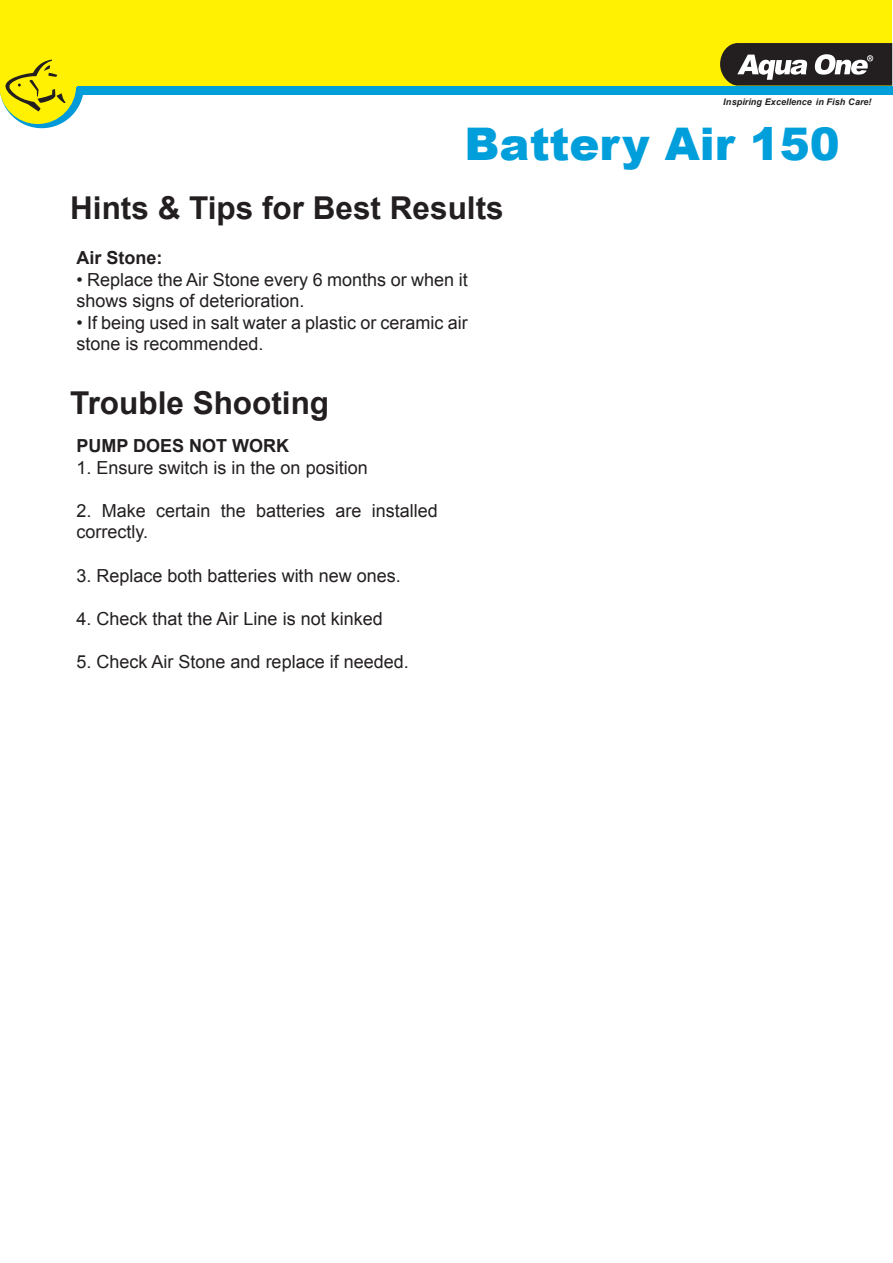
<style>
.page{position:relative;width:893px;height:1263px;background:#fff}
.page>*{position:absolute;margin:0;border:0;box-sizing:border-box;transform-origin:0 0}
.t1{font:900 45px "Arial";color:#009fdb}
.t2{font:700 31.5px "Arial";color:#231f20}
.t3{font:18px/21.6px "Arial";color:#231f20}
.t4{font:700 18px "Arial";color:#231f20}
.t5{font:italic 700 9px "Arial";color:#231f20}
</style>
<div class="page">
<svg style="left:0;top:44px;width:84px;height:84px"></svg>
<div style="left:0;top:0;width:892px;height:86px;background:#fff101"></div>
<div style="left:77px;top:86px;width:816px;height:9px;background:#009fda"></div>
<svg style="left:720px;top:43px;width:172px;height:43px;background:#545049"></svg>
<div style="left:0;top:47px;width:76px;height:77px;background:#fff101;border-radius:50%"></div>
<svg style="left:2px;top:60px;width:64px;height:52px"></svg>
<p class="t5" style="left:723px;top:96px;width:150px">Inspiring Excellence in Fish Care!</p>
<h1 class="t1" style="left:465px;top:112px;width:377px">Battery Air 150</h1>
<p class="t2" style="left:70px;top:187px;width:435px">Hints &amp; Tips for Best Results</p>
<p class="t4" style="left:77px;top:246px;width:88px">Air Stone:</p>
<p class="t3" style="left:77px;top:269px;width:393px">• Replace the Air Stone every 6 months or when it</p>
<p class="t3" style="left:77px;top:290px;width:230px">shows signs of deterioration.</p>
<p class="t3" style="left:77px;top:312px;width:393px">• If being used in salt water a plastic or ceramic air</p>
<p class="t3" style="left:77px;top:333px;width:189px">stone is recommended.</p>
<p class="t2" style="left:70px;top:382px;width:261px">Trouble Shooting</p>
<p class="t4" style="left:77px;top:434px;width:214px">PUMP DOES NOT WORK</p>
<p class="t3" style="left:77px;top:457px;width:293px">1. Ensure switch is in the on position</p>
<p class="t3" style="left:77px;top:500px;width:363px">2. Make certain the batteries are installed correctly.</p>
<p class="t3" style="left:77px;top:565px;width:326px">3. Replace both batteries with new ones.</p>
<p class="t3" style="left:77px;top:608px;width:308px">4. Check that the Air Line is not kinked</p>
<p class="t3" style="left:77px;top:651px;width:334px">5. Check Air Stone and replace if needed.</p>
</div>
